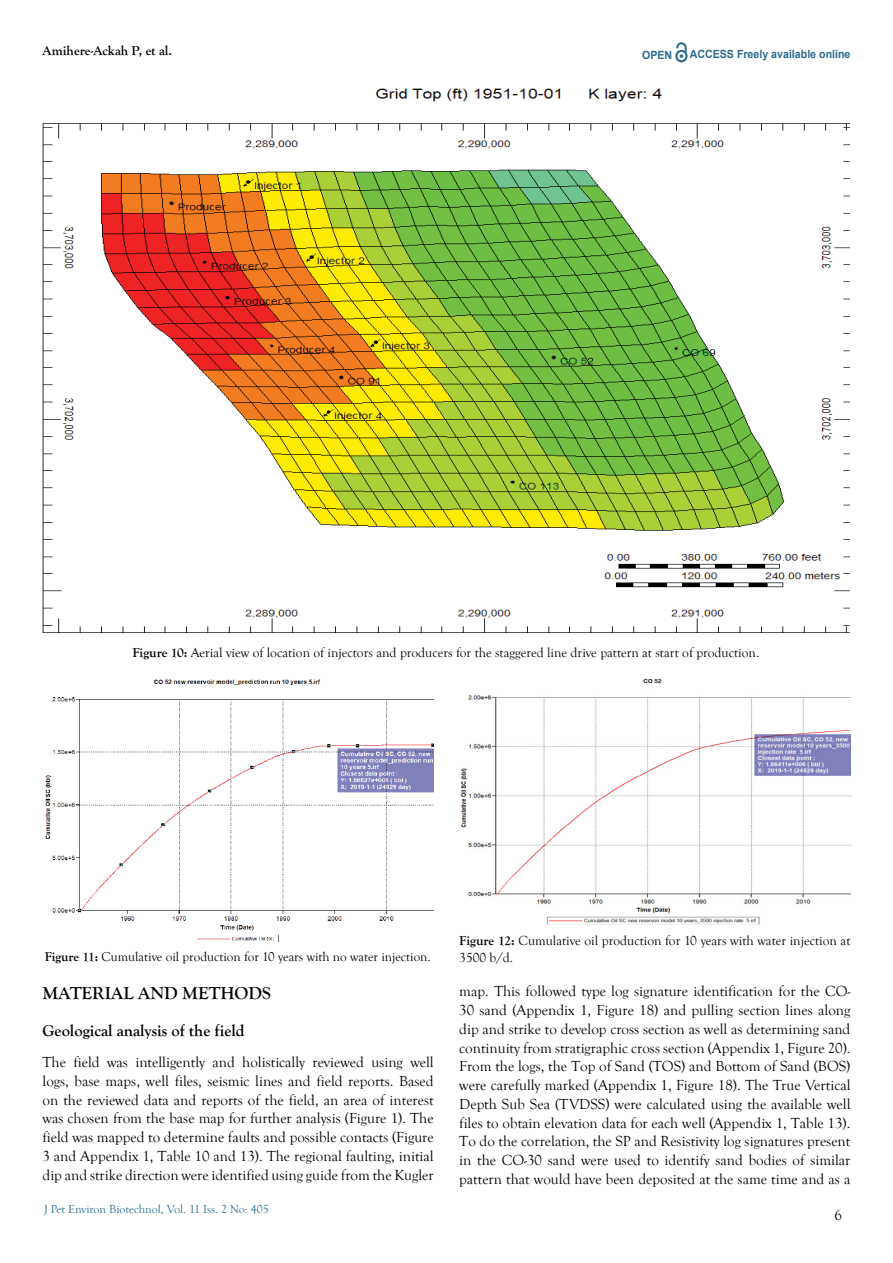
<style>
.page{position:relative;width:893px;height:1263px;background:#fff}
.page>*{position:absolute;margin:0;border:0;box-sizing:border-box;transform-origin:0 0}
.t1{font:700 18px "Goudy Old Style T";color:#000}
.t2{font:700 16.5px "Goudy Old Style T";color:#000}
.t3{font:15px/18.8px "Goudy Old Style T";color:#000;text-align:justify}
.t4{font:13.5px/16.2px "Goudy Old Style T";color:#000}
.t5{font:700 13.5px "Goudy Old Style T";color:#000}
.t6{font:13.2px "Goudy Old Style T";color:#000}
.t7{font:12px "Goudy Old Style T";color:#2c6b8f}
.t8{font:700 11.25px "Arial";color:#2d6a8e;scale:.94 1}
.s1{font-weight:700}
</style>
<div class="page">
<svg style="left:675px;top:43px;width:12px;height:19px"></svg>
<img style="left:42px;top:88px;width:808px;height:545px">
<img style="left:45px;top:679px;width:388px;height:262px">
<img style="left:460px;top:678px;width:390px;height:247px">
<p class="t5" style="left:43px;top:43px;width:131px">Amihere-Ackah P, et al.</p>
<p class="t8" style="left:642px;top:47px;width:34px">OPEN</p>
<p class="t8" style="left:690px;top:46px;width:172px">ACCESS Freely available online</p>
<p class="t4" style="left:132px;top:645px;width:628px"><span class="s1">Figure 10:</span> Aerial view of location of injectors and producers for the staggered line drive pattern at start of production.</p>
<p class="t6" style="left:45px;top:950px;width:387px"><span class="s1">Figure 11:</span> Cumulative oil production for 10 years with no water injection.</p>
<p class="t1" style="left:43px;top:983px;width:230px">MATERIAL AND METHODS</p>
<p class="t2" style="left:43px;top:1021px;width:204px">Geological analysis of the field</p>
<p class="t3" style="left:43px;top:1053px;width:393px">The field was intelligently and holistically reviewed using well logs, base maps, well files, seismic lines and field reports. Based on the reviewed data and reports of the field, an area of interest was chosen from the base map for further analysis (Figure 1). The field was mapped to determine faults and possible contacts (Figure 3 and Appendix 1, Table 10 and 13). The regional faulting, initial dip and strike direction were identified using guide from the Kugler</p>
<p class="t7" style="left:44px;top:1203px;width:226px">J Pet Environ Biotechnol, Vol. 11 Iss. 2 No: 405</p>
<p class="t4" style="left:459px;top:933px;width:393px"><span class="s1">Figure 12:</span> Cumulative oil production for 10 years with water injection at<br>3500 b/d.</p>
<p class="t3" style="left:459px;top:982px;width:393px">map. This followed type log signature identification for the CO-30 sand (Appendix 1, Figure 18) and pulling section lines along dip and strike to develop cross section as well as determining sand continuity from stratigraphic cross section (Appendix 1, Figure 20).<br>From the logs, the Top of Sand (TOS) and Bottom of Sand (BOS) were carefully marked (Appendix 1, Figure 18). The True Vertical Depth Sub Sea (TVDSS) were calculated using the available well files to obtain elevation data for each well (Appendix 1, Table 13).<br>To do the correlation, the SP and Resistivity log signatures present in the CO-30 sand were used to identify sand bodies of similar pattern that would have been deposited at the same time and as a</p>
<p class="t3" style="left:834px;top:1206px;width:9px">6</p>
</div>
